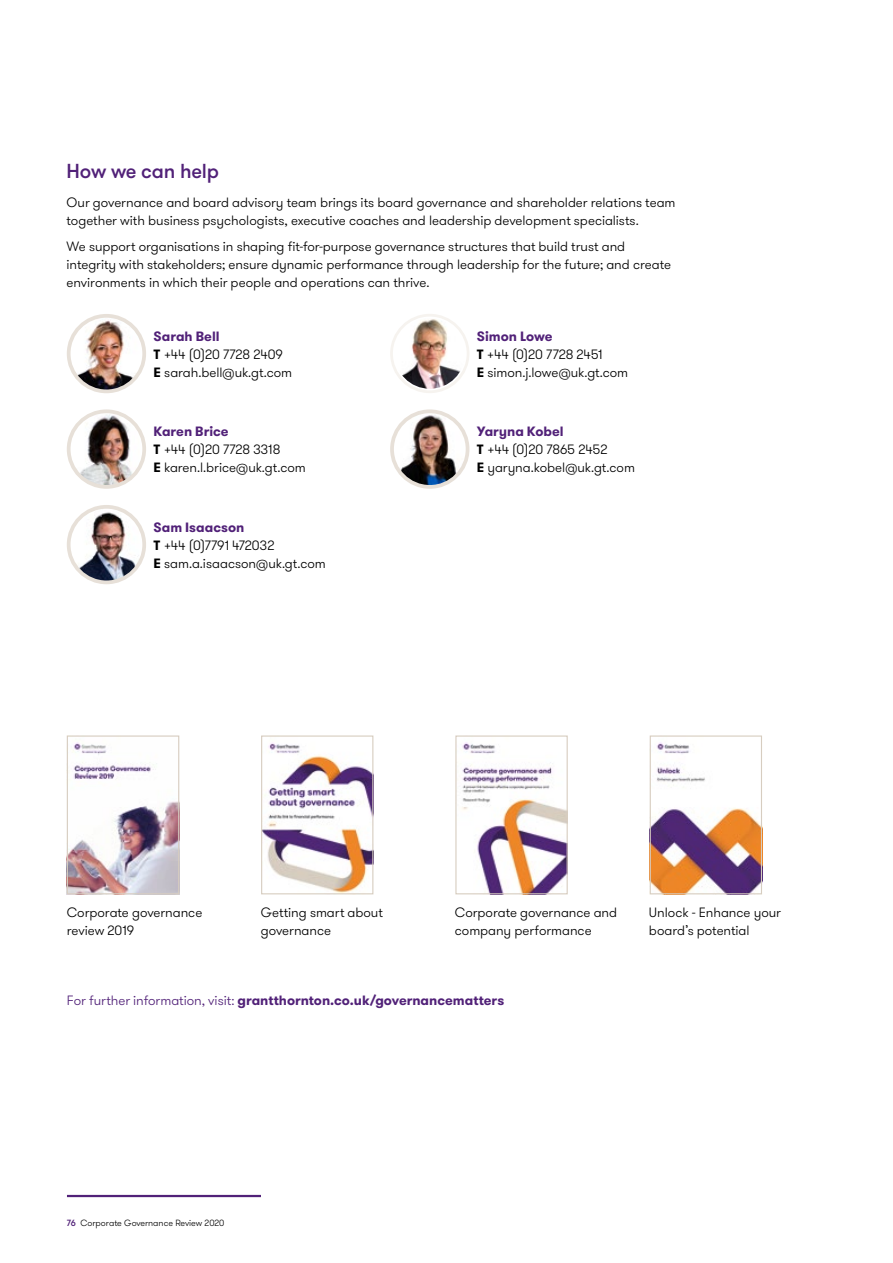
<style>
.page{position:relative;width:893px;height:1263px;background:#fff}
.page>*{position:absolute;margin:0;border:0;box-sizing:border-box;transform-origin:0 0}
.t1{font:500 20.25px "GT Walsheim Pro";letter-spacing:-.01em;color:#512178}
.t2{font:300 13.5px/18px "GT Walsheim Pro";letter-spacing:-.005em;color:#000}
.t3{font:700 13.5px "GT Walsheim Pro";color:#512178}
.t4{font:300 9px "GT Walsheim Pro";color:#000}
.s1{font-weight:700;color:#512178}
.s2{font-weight:700}
.s3{font-weight:300}
.s4{font-weight:500;color:#512178}
</style>
<div class="page">
<img style="left:69px;top:318px;width:75px;height:73px">
<div style="left:67px;top:314px;width:79px;height:79px;border:4px solid #e7e0d8;border-radius:50%"></div>
<img style="left:69px;top:414px;width:75px;height:70px">
<div style="left:67px;top:409px;width:79px;height:80px;border:4px solid #e7e0d8;border-radius:50%"></div>
<img style="left:69px;top:509px;width:75px;height:73px">
<div style="left:67px;top:505px;width:79px;height:79px;border:4px solid #e7e0d8;border-radius:50%"></div>
<img style="left:395px;top:414px;width:73px;height:70px">
<div style="left:390px;top:409px;width:79px;height:80px;border:4px solid #e7e0d8;border-radius:50%"></div>
<img style="left:69px;top:742px;width:108px;height:150px">
<div style="left:67px;top:735px;width:112px;height:159px;border:1px solid #d7cdc0"></div>
<img style="left:263px;top:743px;width:108px;height:149px">
<div style="left:261px;top:735px;width:112px;height:159px;border:1px solid #d7cdc0"></div>
<img style="left:461px;top:742px;width:105px;height:150px">
<div style="left:455px;top:735px;width:113px;height:159px;border:1px solid #d7cdc0"></div>
<img style="left:652px;top:742px;width:108px;height:150px">
<div style="left:650px;top:735px;width:112px;height:159px;border:1px solid #d7cdc0"></div>
<div style="left:390px;top:314px;width:79px;height:79px;border:3px solid #f6f3ef;border-radius:50%"></div>
<img style="left:395px;top:318px;width:70px;height:71px;border-radius:35px">
<hr style="left:67px;top:1195px;width:194px;height:2px;background:#512178">
<h1 class="t1" style="left:67px;top:158px;width:154px">How we can help</h1>
<p class="t2" style="left:67px;top:194px;width:610px">Our governance and board advisory team brings its board governance and shareholder relations team together with business psychologists, executive coaches and leadership development specialists.</p>
<p class="t2" style="left:67px;top:238px;width:606px">We support organisations in shaping fit-for-purpose governance structures that build trust and integrity with stakeholders; ensure dynamic performance through leadership for the future; and create environments in which their people and operations can thrive.</p>
<p class="t2" style="left:154px;top:327px;width:140px"><span class="s1">Sarah Bell<br></span><span class="s2">T</span> +44 (0)20 7728 2409<br><span class="s2">E</span> sarah.bell@uk.gt.com</p>
<p class="t2" style="left:154px;top:423px;width:154px"><span class="s1">Karen Brice<br></span><span class="s2">T</span> +44 (0)20 7728 3318<br><span class="s2">E</span> karen.l.brice@uk.gt.com</p>
<p class="t2" style="left:154px;top:518px;width:174px"><span class="s1">Sam Isaacson<br></span><span class="s2">T</span> +44 (0)7791 472032<br><span class="s2">E</span> sam.a.isaacson@uk.gt.com</p>
<p class="t2" style="left:477px;top:327px;width:153px"><span class="s1">Simon Lowe<br></span><span class="s2">T</span> +44 (0)20 7728 2451<br><span class="s2">E</span> simon.j.lowe@uk.gt.com</p>
<p class="t2" style="left:477px;top:423px;width:159px"><span class="s1">Yaryna Kobel<br></span><span class="s2">T</span> +44 (0)20 7865 2452<br><span class="s2">E</span> yaryna.kobel@uk.gt.com</p>
<p class="t2" style="left:67px;top:903px;width:137px">Corporate governance review 2019</p>
<p class="t2" style="left:261px;top:903px;width:124px">Getting smart about governance</p>
<p class="t2" style="left:455px;top:903px;width:164px">Corporate governance and company performance</p>
<p class="t2" style="left:649px;top:903px;width:134px">Unlock - Enhance your board’s potential</p>
<p class="t3" style="left:67px;top:992px;width:439px"><span class="s3">For further information, visit:</span> grantthornton.co.uk/governancematters</p>
<p class="t4" style="left:67px;top:1217px;width:159px"><span class="s4">76</span> Corporate Governance Review 2020</p>
</div>
